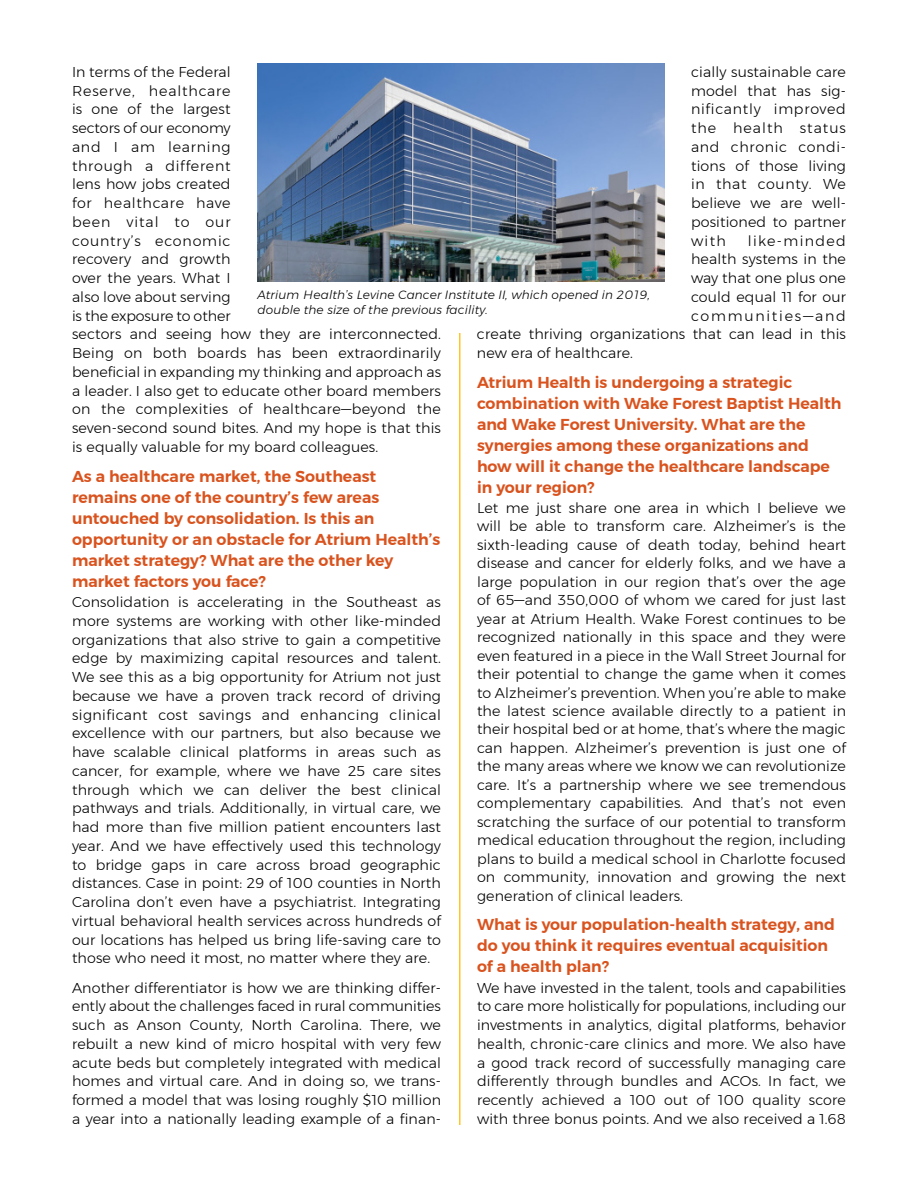
<style>
.page{position:relative;width:918px;height:1188px;background:#fff}
.page>*{position:absolute;margin:0;border:0;box-sizing:border-box;transform-origin:0 0}
.t1{font:600 15.75px/21px "Montserrat";color:#d9531e}
.t2{font:300 14.25px/18.8px "Montserrat";letter-spacing:.01em;color:#000;text-align:justify}
.t3{font:300 14.25px "Montserrat";letter-spacing:.125em;color:#000}
.t4{font:300 14.25px "Montserrat";letter-spacing:.095em;color:#000}
.t5{font:italic 300 12px/15px "Montserrat";letter-spacing:.01em;color:#000}
</style>
<div class="page">
<hr style="left:459px;top:333px;width:1px;height:792px;background:#ffc425">
<img style="left:258px;top:63px;width:406px;height:219px">
<p class="t2" style="left:72px;top:62px;width:371px;text-align:left">In terms of the Federal<br>Reserve, healthcare<br>is one of the largest<br>sectors of our economy<br>and I am learning<br>through a different<br>lens how jobs created<br>for healthcare have<br>been vital to our<br>country’s economic<br>recovery and growth<br>over the years. What I<br>also love about serving<br>is the exposure to other<br>sectors and seeing how they are interconnected.<br>Being on both boards has been extraordinarily beneficial in expanding my thinking and approach as a leader. I also get to educate other board members on the complexities of healthcare—beyond the seven-second sound bites. And my hope is that this is equally valuable for my board colleagues.</p>
<p class="t1" style="left:72px;top:466px;width:370px">As a healthcare market, the Southeast remains one of the country’s few areas untouched by consolidation. Is this an opportunity or an obstacle for Atrium Health’s market strategy? What are the other key market factors you face?</p>
<p class="t2" style="left:72px;top:592px;width:371px">Consolidation is accelerating in the Southeast as more systems are working with other like-minded organizations that also strive to gain a competitive edge by maximizing capital resources and talent.<br>We see this as a big opportunity for Atrium not just because we have a proven track record of driving significant cost savings and enhancing clinical excellence with our partners, but also because we have scalable clinical platforms in areas such as cancer, for example, where we have 25 care sites through which we can deliver the best clinical pathways and trials. Additionally, in virtual care, we had more than five million patient encounters last year. And we have effectively used this technology to bridge gaps in care across broad geographic distances. Case in point: 29 of 100 counties in North Carolina don’t even have a psychiatrist. Integrating virtual behavioral health services across hundreds of our locations has helped us bring life-saving care to those who need it most, no matter where they are.</p>
<p class="t2" style="left:72px;top:978px;width:371px">Another differentiator is how we are thinking differ&shy;ently about the challenges faced in rural communities such as Anson County, North Carolina. There, we rebuilt a new kind of micro hospital with very few acute beds but completely integrated with medical homes and virtual care. And in doing so, we trans&shy;formed a model that was losing roughly $10 million a year into a nationally leading example of a finan-</p>
<p class="t2" style="left:691px;top:62px;width:156px">cially sustainable care model that has sig&shy;nificantly improved the health status and chronic condi&shy;tions of those living in that county. We believe we are well&shy;positioned to partner with</p>
<p class="t4" style="left:748px;top:230px;width:100px">like-minded</p>
<p class="t2" style="left:691px;top:250px;width:156px">health systems in the</p>
<p class="t2" style="left:691px;top:269px;width:156px">way that one plus one</p>
<p class="t2" style="left:691px;top:287px;width:156px">could equal 11 for our</p>
<p class="t3" style="left:691px;top:305px;width:156px">communities—and</p>
<p class="t2" style="left:477px;top:325px;width:371px">create thriving organizations that can lead in this</p>
<p class="t2" style="left:477px;top:344px;width:158px">new era of healthcare.</p>
<p class="t1" style="left:477px;top:372px;width:366px">Atrium Health is undergoing a strategic combination with Wake Forest Baptist Health and Wake Forest University. What are the synergies among these organizations and how will it change the healthcare landscape in your region?</p>
<p class="t2" style="left:477px;top:498px;width:371px">Let me just share one area in which I believe we will be able to transform care. Alzheimer’s is the sixth-leading cause of death today, behind heart disease and cancer for elderly folks, and we have a large population in our region that’s over the age of 65—and 350,000 of whom we cared for just last year at Atrium Health. Wake Forest continues to be recognized nationally in this space and they were even featured in a piece in the Wall Street Journal for their potential to change the game when it comes to Alzheimer’s prevention. When you’re able to make the latest science available directly to a patient in their hospital bed or at home, that’s where the magic can happen. Alzheimer’s prevention is just one of the many areas where we know we can revolutionize care. It’s a partnership where we see tremendous complementary capabilities. And that’s not even scratching the surface of our potential to transform medical education throughout the region, including plans to build a medical school in Charlotte focused on community, innovation and growing the next generation of clinical leaders.</p>
<p class="t1" style="left:477px;top:914px;width:359px">What is your population-health strategy, and do you think it requires eventual acquisition of a health plan?</p>
<p class="t2" style="left:477px;top:978px;width:371px">We have invested in the talent, tools and capabilities to care more holistically for populations, including our investments in analytics, digital platforms, behavior health, chronic-care clinics and more. We also have a good track record of successfully managing care differently through bundles and ACOs. In fact, we recently achieved a 100 out of 100 quality score with three bonus points. And we also received a 1.68</p>
<p class="t5" style="left:258px;top:287px;width:394px">Atrium Health’s Levine Cancer Institute II, which opened in 2019, double the size of the previous facility.</p>
</div>
